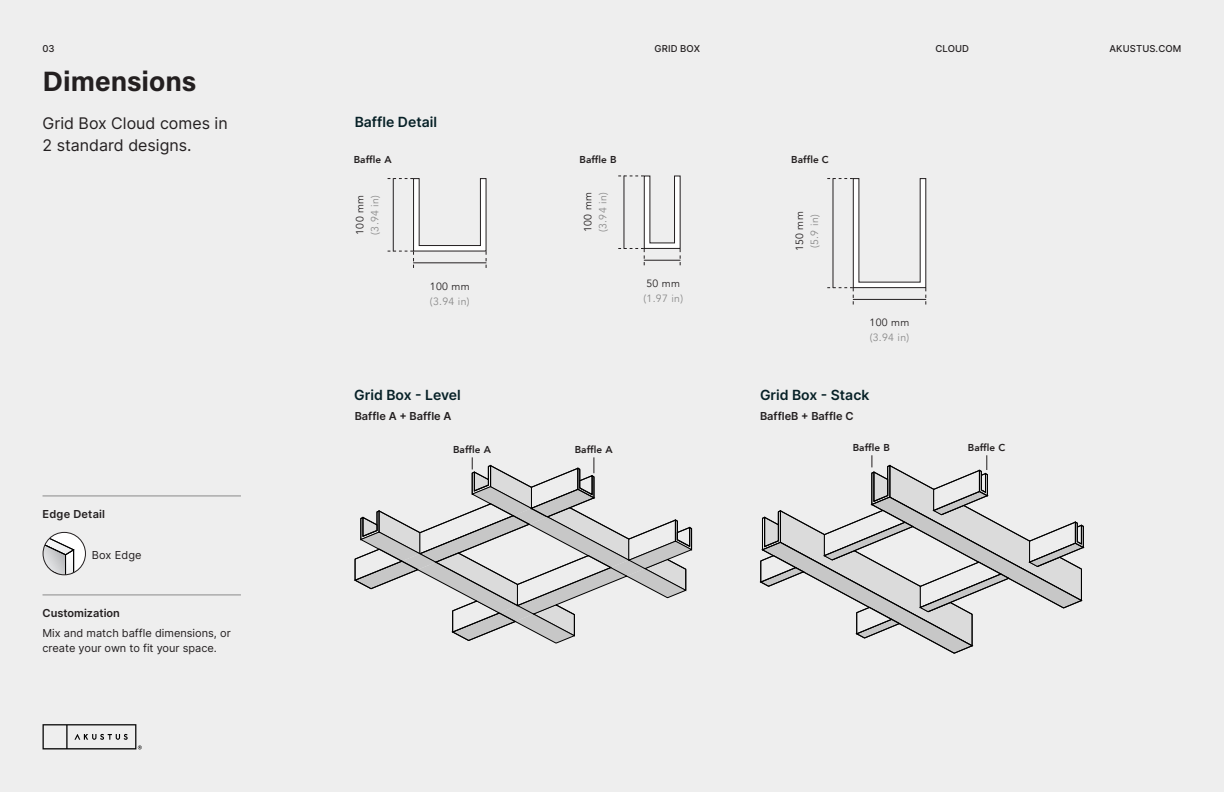
<style>
.page{position:relative;width:1224px;height:792px;background:#eee}
.page>*{position:absolute;margin:0;border:0;box-sizing:border-box;transform-origin:0 0}
.t1{font:700 28px "Acumin Pro";color:#231f20}
.t2{font:16px/22px "Inter";color:#231f20}
.t3{font:600 14px "Inter";color:#072127}
.t4{font:11px/15px "Inter";color:#231f20}
.t5{font:600 11px "Inter";color:#231f20}
.t6{font:600 11px "Inter";letter-spacing:.02em;color:#231f20}
.t7{font:10.5px "Avenir";letter-spacing:.03em;color:#8a8a8a}
.t8{font:10.5px "Avenir";letter-spacing:.03em;color:#231f20}
.t9{font:800 10px "Avenir";letter-spacing:.01em;color:#231f20}
.t10{font:500 9.5px "Inter";letter-spacing:.01em;color:#231f20}
</style>
<div class="page">
<svg style="left:43px;top:724px;width:99px;height:25px"></svg>
<div style="left:43px;top:532px;width:42px;height:43px;background:#fff;border-radius:50%"></div>
<svg style="left:43px;top:532px;width:32px;height:43px"></svg>
<div style="left:43px;top:532px;width:43px;height:43px;border:1px solid #231f20;border-radius:50%"></div>
<svg style="left:354px;top:457px;width:338px;height:186px"></svg>
<svg style="left:759px;top:455px;width:326px;height:199px"></svg>
<hr style="left:43px;top:595px;width:198px;height:1px;background:#8a8a8a">
<hr style="left:43px;top:496px;width:198px;height:1px;background:#8a8a8a">
<svg style="left:388px;top:178px;width:99px;height:90px"></svg>
<svg style="left:618px;top:176px;width:63px;height:89px"></svg>
<svg style="left:827px;top:178px;width:99px;height:127px"></svg>
<p class="t10" style="left:43px;top:41px;width:14px">03</p>
<h1 class="t1" style="left:43px;top:62px;width:155px">Dimensions</h1>
<p class="t2" style="left:43px;top:112px;width:187px">Grid Box Cloud comes in<br>2 standard designs.</p>
<p class="t6" style="left:43px;top:506px;width:64px">Edge Detail</p>
<p class="t4" style="left:92px;top:547px;width:51px">Box Edge</p>
<p class="t5" style="left:43px;top:605px;width:79px">Customization</p>
<p class="t4" style="left:43px;top:625px;width:190px">Mix and match baffle dimensions, or create your own to fit your space.</p>
<p class="t3" style="left:355px;top:111px;width:84px">Baffle Detail</p>
<p class="t10" style="left:655px;top:41px;width:47px">GRID BOX</p>
<p class="t10" style="left:935px;top:41px;width:35px">CLOUD</p>
<p class="t10" style="left:1110px;top:41px;width:73px">AKUSTUS.COM</p>
<p class="t9" style="left:354px;top:152px;width:39px">Baffle A</p>
<p class="t9" style="left:579px;top:152px;width:39px">Baffle B</p>
<p class="t9" style="left:791px;top:152px;width:39px">Baffle C</p>
<p class="t8" style="left:353px;top:235px;width:41px;rotate:-90deg">100 mm</p>
<p class="t7" style="left:368px;top:235px;width:41px;rotate:-90deg">(3.94 in)</p>
<p class="t8" style="left:581px;top:232px;width:41px;rotate:-90deg">100 mm</p>
<p class="t7" style="left:596px;top:232px;width:41px;rotate:-90deg">(3.94 in)</p>
<p class="t8" style="left:430px;top:280px;width:41px">100 mm</p>
<p class="t7" style="left:430px;top:295px;width:41px">(3.94 in)</p>
<p class="t8" style="left:646px;top:277px;width:35px">50 mm</p>
<p class="t7" style="left:643px;top:292px;width:41px">(1.97 in)</p>
<p class="t8" style="left:793px;top:251px;width:41px;rotate:-90deg">150 mm</p>
<p class="t7" style="left:808px;top:248px;width:35px;rotate:-90deg">(5.9 in)</p>
<p class="t8" style="left:870px;top:316px;width:41px">100 mm</p>
<p class="t7" style="left:870px;top:331px;width:41px">(3.94 in)</p>
<p class="t3" style="left:354px;top:384px;width:108px">Grid Box - Level</p>
<p class="t3" style="left:760px;top:384px;width:111px">Grid Box - Stack</p>
<p class="t5" style="left:355px;top:408px;width:98px">Baffle A + Baffle A</p>
<p class="t5" style="left:760px;top:408px;width:95px">BaffleB + Baffle C</p>
<p class="t9" style="left:453px;top:441px;width:39px">Baffle A</p>
<p class="t9" style="left:575px;top:441px;width:39px">Baffle A</p>
<p class="t9" style="left:853px;top:439px;width:39px">Baffle B</p>
<p class="t9" style="left:968px;top:439px;width:39px">Baffle C</p>
</div>
